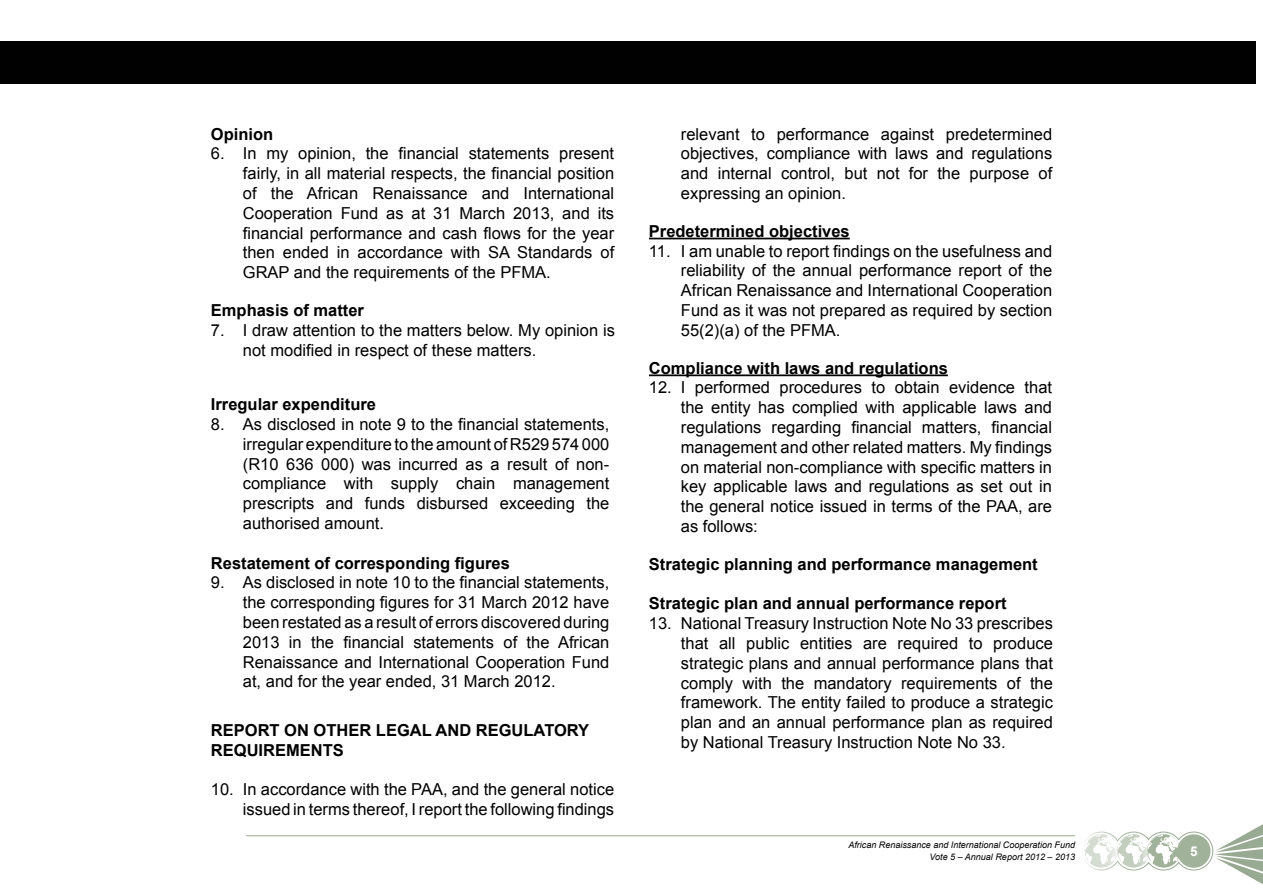
<style>
.page{position:relative;width:1263px;height:893px;background:#fff}
.page>*{position:absolute;margin:0;border:0;box-sizing:border-box;transform-origin:0 0}
.t1{font:16.5px/19.8px "Arial";color:#000;text-align:justify}
.t2{font:700 16.5px/19.8px "Arial";color:#000}
.t3{font:700 13.5px "Arial";color:#fff}
.t4{font:italic 9px/12px "Arial";color:#000;text-align:right}
</style>
<div class="page">
<hr style="left:246px;top:835px;width:829px;height:1px;background:#98ab92">
<svg style="left:1085px;top:824px;width:178px;height:60px"></svg>
<hr style="left:649px;top:238px;width:201px;height:1px;background:#000">
<hr style="left:649px;top:374px;width:299px;height:2px;background:#000">
<div style="left:0;top:41px;width:1255px;height:43px;background:#010101"></div>
<p class="t2" style="left:211px;top:124px;width:64px">Opinion</p>
<p class="t1" style="left:243px;top:144px;width:373px;text-indent:-32px">6. In my opinion, the financial statements present fairly, in all material respects, the financial position of the African Renaissance and International Cooperation Fund as at 31 March 2013, and its financial performance and cash flows for the year then ended in accordance with SA Standards of GRAP and the requirements of the PFMA.</p>
<p class="t2" style="left:211px;top:301px;width:155px">Emphasis of matter</p>
<p class="t1" style="left:243px;top:320px;width:373px;text-indent:-32px">7. I draw attention to the matters below. My opinion is not modified in respect of these matters.</p>
<p class="t2" style="left:211px;top:395px;width:167px">Irregular expenditure</p>
<p class="t1" style="left:243px;top:414px;width:368px;text-indent:-32px">8. As disclosed in note 9 to the financial statements, irregular expenditure to the amount of R529 574 000 (R10 636 000) was incurred as a result of non&shy;compliance with supply chain management prescripts and funds disbursed exceeding the authorised amount.</p>
<p class="t2" style="left:211px;top:553px;width:300px">Restatement of corresponding figures</p>
<p class="t1" style="left:243px;top:573px;width:368px;text-indent:-32px">9. As disclosed in note 10 to the financial statements, the corresponding figures for 31 March 2012 have been restated as a result of errors discovered during 2013 in the financial statements of the African Renaissance and International Cooperation Fund at, and for the year ended, 31 March 2012.</p>
<p class="t2" style="left:211px;top:721px;width:380px">REPORT ON OTHER LEGAL AND REGULATORY<br>REQUIREMENTS</p>
<p class="t1" style="left:211px;top:780px;width:405px;text-align:right">10. In accordance with the PAA, and the general notice issued in terms thereof, I report the following findings</p>
<p class="t1" style="left:681px;top:124px;width:373px">relevant to performance against predetermined objectives, compliance with laws and regulations and internal control, but not for the purpose of expressing an opinion.</p>
<p class="t2" style="left:649px;top:222px;width:202px">Predetermined objectives</p>
<p class="t1" style="left:681px;top:241px;width:373px;text-indent:-32px">11. I am unable to report findings on the usefulness and reliability of the annual performance report of the African Renaissance and International Cooperation Fund as it was not prepared as required by section 55(2)(a) of the PFMA.</p>
<p class="t2" style="left:649px;top:358px;width:300px">Compliance with laws and regulations</p>
<p class="t1" style="left:681px;top:378px;width:373px;text-indent:-32px">12. I performed procedures to obtain evidence that the entity has complied with applicable laws and regulations regarding financial matters, financial management and other related matters. My findings on material non-compliance with specific matters in key applicable laws and regulations as set out in the general notice issued in terms of the PAA, are as follows:</p>
<p class="t2" style="left:649px;top:555px;width:390px">Strategic planning and performance management</p>
<p class="t2" style="left:649px;top:594px;width:359px">Strategic plan and annual performance report</p>
<p class="t1" style="left:681px;top:614px;width:373px;text-indent:-32px">13. National Treasury Instruction Note No 33 prescribes that all public entities are required to produce strategic plans and annual performance plans that comply with the mandatory requirements of the framework. The entity failed to produce a strategic plan and an annual performance plan as required by National Treasury Instruction Note No 33.</p>
<p class="t4" style="left:848px;top:839px;width:228px">African Renaissance and International Cooperation Fund<br>Vote 5 – Annual Report 2012 – 2013</p>
<p class="t3" style="left:1190px;top:842px;width:9px">5</p>
</div>
